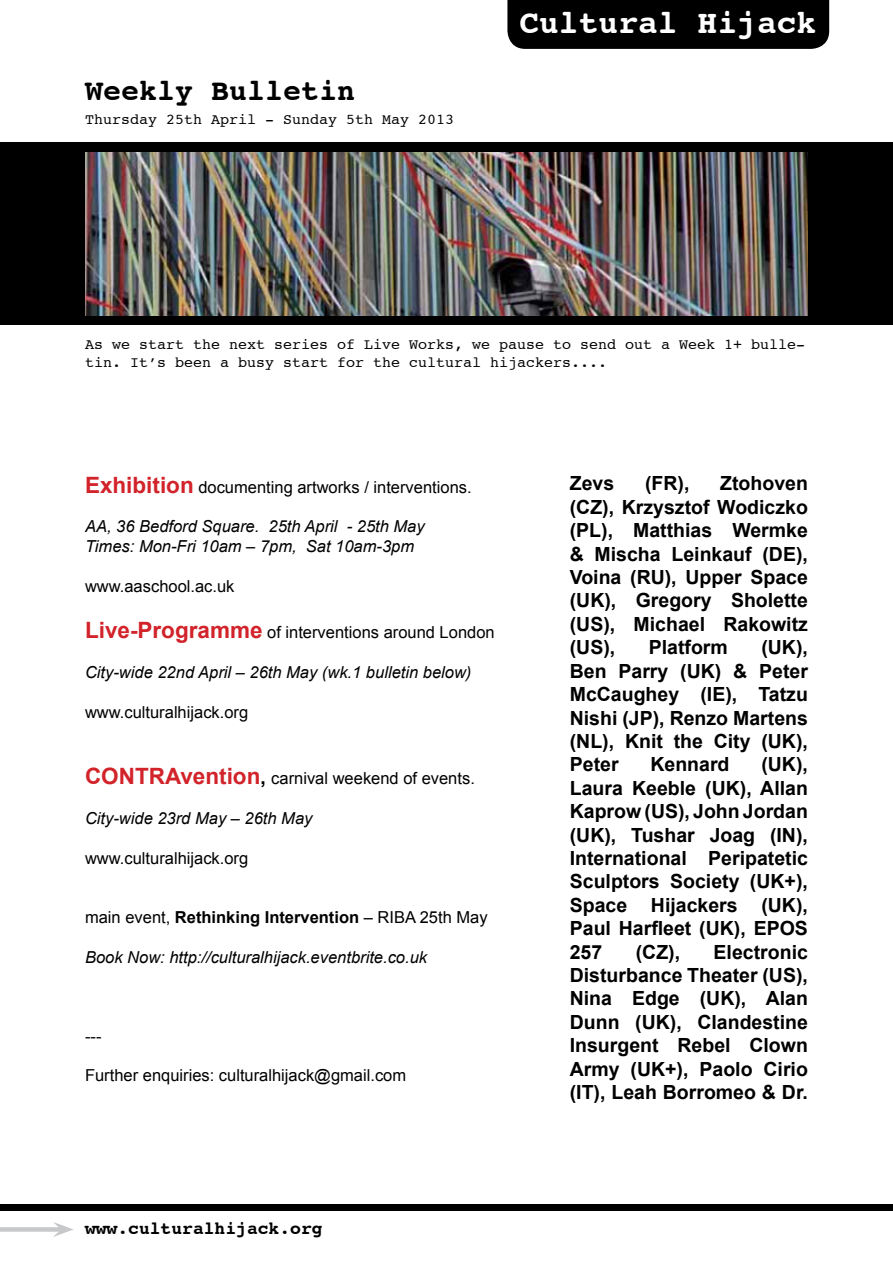
<style>
.page{position:relative;width:893px;height:1263px;background:#fff}
.page>*{position:absolute;margin:0;border:0;box-sizing:border-box;transform-origin:0 0}
.t1{font:700 33px "Courier";color:#fff}
.t2{font:700 30px "Courier";color:#000}
.t3{font:700 19.5px/23.4px "Arial";color:#000;text-align:justify}
.t4{font:700 18px "Courier";color:#000}
.t5{font:16.5px "Arial";color:#000}
.t6{font:italic 16.5px/19.8px "Arial";color:#000}
.t7{font:15px/18px "Courier";color:#000}
.s1{font-weight:700;font-size:22.5px;color:#d2232a}
.s2{font-weight:700;font-size:19.5px}
.s3{font-weight:700}
</style>
<div class="page">
<div style="left:507px;top:0;width:322px;height:49px;background:#000"></div>
<div style="left:0;top:142px;width:893px;height:183px;background:#000"></div>
<div style="left:0;top:1204px;width:893px;height:6px;background:#000"></div>
<img style="left:85px;top:152px;width:723px;height:163px">
<div style="left:0;top:1227px;width:61px;height:5px;background:#c7c8ca"></div>
<svg style="left:53px;top:1222px;width:21px;height:15px"></svg>
<h2 class="t2" style="left:85px;top:66px;width:271px">Weekly Bulletin</h2>
<p class="t7" style="left:85px;top:110px;width:371px">Thursday 25th April - Sunday 5th May 2013</p>
<h1 class="t1" style="left:519px;top:-4px;width:299px">Cultural Hijack</h1>
<p class="t7" style="left:85px;top:335px;width:722px">As we start the next series of Live Works, we pause to send out a Week 1+ bulle&shy;tin. It’s been a busy start for the cultural hijackers....</p>
<p class="t5" style="left:85px;top:476px;width:388px"><span class="s1">Exhibition</span> documenting artworks / interventions.</p>
<p class="t6" style="left:85px;top:517px;width:341px">AA, 36 Bedford Square. 25th April - 25th May<br>Times: Mon-Fri 10am – 7pm, Sat 10am-3pm</p>
<p class="t5" style="left:85px;top:575px;width:151px">www.aaschool.ac.uk</p>
<p class="t5" style="left:85px;top:622px;width:411px"><span class="s1">Live-Programme</span> of interventions around London</p>
<p class="t6" style="left:85px;top:663px;width:388px">City-wide 22nd April – 26th May (wk.1 bulletin below)</p>
<p class="t5" style="left:85px;top:701px;width:165px">www.culturalhijack.org</p>
<p class="t5" style="left:85px;top:768px;width:391px"><span class="s1">CONTRAvention</span><span class="s2">,</span> carnival weekend of events.</p>
<p class="t6" style="left:85px;top:808px;width:229px">City-wide 23rd May – 26th May</p>
<p class="t5" style="left:85px;top:847px;width:165px">www.culturalhijack.org</p>
<p class="t5" style="left:85px;top:906px;width:404px">main event, <span class="s3">Rethinking Intervention</span> – RIBA 25th May</p>
<p class="t6" style="left:85px;top:947px;width:344px">Book Now: http://culturalhijack.eventbrite.co.uk</p>
<p class="t5" style="left:85px;top:1025px;width:18px">---</p>
<p class="t5" style="left:85px;top:1065px;width:323px">Further enquiries: culturalhijack@gmail.com</p>
<p class="t4" style="left:85px;top:1213px;width:239px">www.culturalhijack.org</p>
<p class="t3" style="left:570px;top:472px;width:46px">Zevs</p>
<p class="t3" style="left:645px;top:472px;width:46px">(FR),</p>
<p class="t3" style="left:570px;top:472px;width:240px;text-indent:150px">Ztohoven (CZ), Krzysztof Wodiczko (PL), Matthias Wermke &amp; Mischa Leinkauf (DE), Voina (RU), Upper Space (UK), Gregory Sholette (US), Michael Rakowitz (US),</p>
<p class="t3" style="left:570px;top:636px;width:240px;text-indent:192px">(UK), Ben Parry (UK) &amp; Peter McCaughey (IE), Tatzu Nishi (JP), Renzo Martens (NL), Knit the City (UK), Peter</p>
<p class="t3" style="left:649px;top:636px;width:81px">Platform</p>
<p class="t3" style="left:570px;top:753px;width:240px;text-indent:192px">(UK), Laura Keeble (UK), Allan Kaprow (US), John Jordan (UK), Tushar Joag (IN), International Peripatetic Sculptors Society (UK+), Space Hijackers (UK), Paul Harfleet (UK), EPOS 257</p>
<p class="t3" style="left:650px;top:753px;width:81px">Kennard</p>
<p class="t3" style="left:636px;top:940px;width:46px">(CZ),</p>
<p class="t3" style="left:570px;top:940px;width:240px;text-indent:144px">Electronic Disturbance Theater (US), Nina Edge (UK), Alan Dunn (UK), Clandestine Insurgent Rebel Clown Army (UK+), Paolo Cirio (IT), Leah Borromeo &amp; Dr.</p>
</div>
